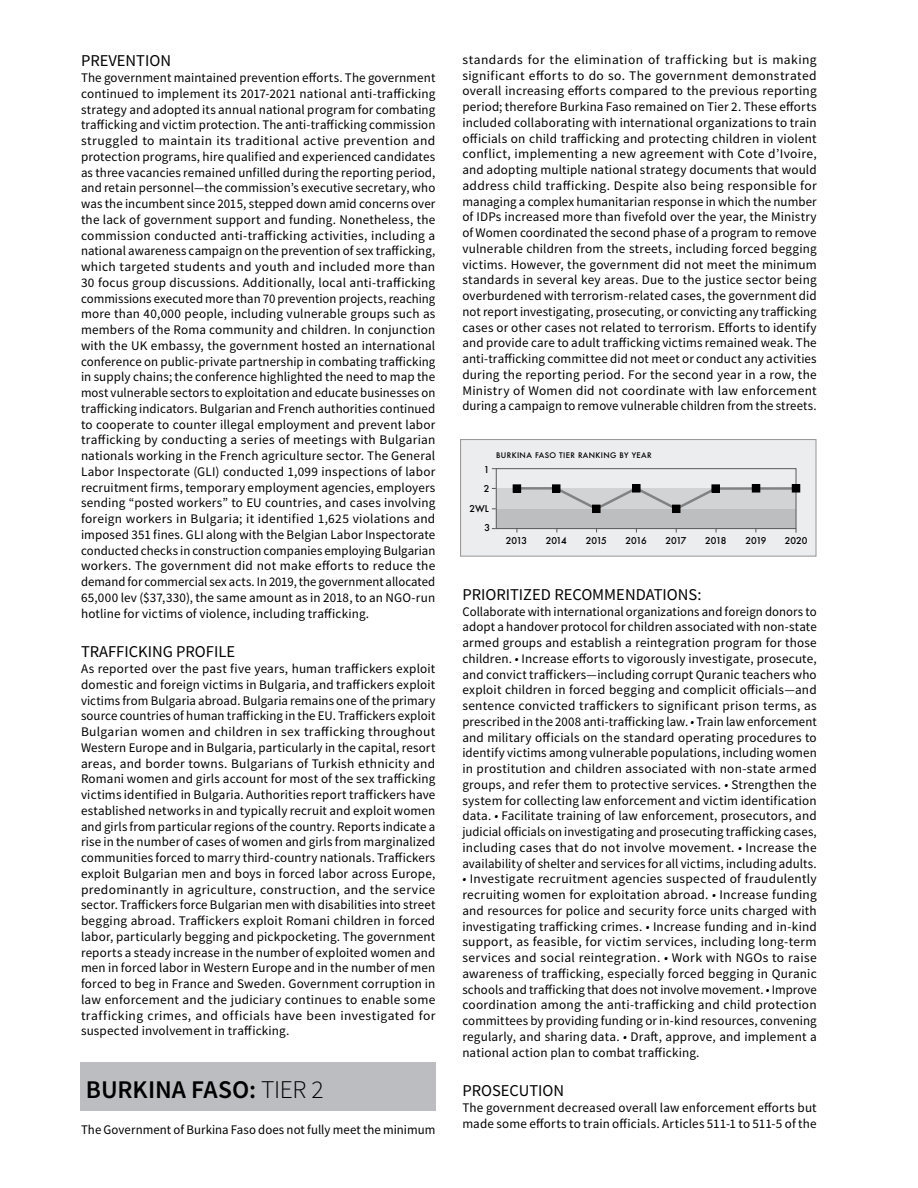
<style>
.page{position:relative;width:918px;height:1188px;background:#fff}
.page>*{position:absolute;margin:0;border:0;box-sizing:border-box;transform-origin:0 0}
.t1{font:600 25.5px "Source Sans Pro";color:#000}
.t2{font:16.5px "Source Sans Pro";color:#000}
.t3{font:13.2px/15.8px "Source Sans Pro";letter-spacing:.01em;color:#000;text-align:justify}
.t4{font:500 9.15px "Futura";letter-spacing:-.075em;color:#000}
.t5{font:500 7.5px "Futura";letter-spacing:.05em;color:#000}
.s1{font-weight:300}
.s2{font-style:italic}
</style>
<div class="page">
<div style="left:80px;top:1063px;width:355px;height:48px;background:#bbbdc0"></div>
<div style="left:461px;top:440px;width:355px;height:116px;background:#ecedee"></div>
<div style="left:460px;top:439px;width:356px;height:118px;border:1px solid #949597"></div>
<div style="left:496px;top:508px;width:300px;height:21px;background:#bcbec0"></div>
<div style="left:496px;top:488px;width:300px;height:21px;background:#d1d3d4"></div>
<div style="left:496px;top:468px;width:300px;height:61px;border:1px solid #585a5c"></div>
<svg style="left:512px;top:486px;width:287px;height:26px"></svg>
<div style="left:513px;top:485px;width:8px;height:7px;background:#000"></div>
<div style="left:513px;top:484px;width:8px;height:9px;border:1px solid #000"></div>
<div style="left:552px;top:485px;width:8px;height:7px;background:#000"></div>
<div style="left:552px;top:484px;width:8px;height:9px;border:1px solid #000"></div>
<div style="left:593px;top:505px;width:7px;height:8px;background:#000"></div>
<div style="left:592px;top:505px;width:8px;height:8px;border:1px solid #000"></div>
<div style="left:633px;top:485px;width:7px;height:7px;background:#000"></div>
<div style="left:632px;top:484px;width:8px;height:8px;border:1px solid #000"></div>
<div style="left:672px;top:505px;width:8px;height:8px;background:#000"></div>
<div style="left:712px;top:485px;width:7px;height:7px;background:#000"></div>
<div style="left:712px;top:484px;width:8px;height:9px;border:1px solid #000"></div>
<div style="left:752px;top:485px;width:8px;height:7px;background:#000"></div>
<div style="left:752px;top:484px;width:8px;height:8px;border:1px solid #000"></div>
<div style="left:792px;top:485px;width:8px;height:7px;background:#000"></div>
<div style="left:792px;top:484px;width:8px;height:8px;border:1px solid #000"></div>
<p class="t2" style="left:81px;top:50px;width:92px">PREVENTION</p>
<p class="t3" style="left:81px;top:70px;width:356px">The government maintained prevention efforts. The government continued to implement its 2017-2021 national anti-trafficking strategy and adopted its annual national program for combating trafficking and victim protection. The anti-trafficking commission struggled to maintain its traditional active prevention and protection programs, hire qualified and experienced candidates as three vacancies remained unfilled during the reporting period, and retain personnel—the commission’s executive secretary, who was the incumbent since 2015, stepped down amid concerns over the lack of government support and funding. Nonetheless, the commission conducted anti-trafficking activities, including a national awareness campaign on the prevention of sex trafficking, which targeted students and youth and included more than 30 focus group discussions. Additionally, local anti-trafficking commissions executed more than 70 prevention projects, reaching more than 40,000 people, including vulnerable groups such as members of the Roma community and children. In conjunction with the UK embassy, the government hosted an international conference on public-private partnership in combating trafficking in supply chains; the conference highlighted the need to map the most vulnerable sectors to exploitation and educate businesses on trafficking indicators. Bulgarian and French authorities continued to cooperate to counter illegal employment and prevent labor trafficking by conducting a series of meetings with Bulgarian nationals working in the French agriculture sector. The General Labor Inspectorate (GLI) conducted 1,099 inspections of labor recruitment firms, temporary employment agencies, employers sending “posted workers” to EU countries, and cases involving foreign workers in Bulgaria; it identified 1,625 violations and imposed 351 fines. GLI along with the Belgian Labor Inspectorate conducted checks in construction companies employing Bulgarian workers. The government did not make efforts to reduce the demand for commercial sex acts. In 2019, the government allocated 65,000 lev ($37,330), the same amount as in 2018, to an NGO-run hotline for victims of violence, including trafficking.</p>
<p class="t2" style="left:81px;top:641px;width:156px">TRAFFICKING PROFILE</p>
<p class="t3" style="left:81px;top:661px;width:356px">As reported over the past five years, human traffickers exploit domestic and foreign victims in Bulgaria, and traffickers exploit victims from Bulgaria abroad. Bulgaria remains one of the primary source countries of human trafficking in the EU. Traffickers exploit Bulgarian women and children in sex trafficking throughout Western Europe and in Bulgaria, particularly in the capital, resort areas, and border towns. Bulgarians of Turkish ethnicity and Romani women and girls account for most of the sex trafficking victims identified in Bulgaria. Authorities report traffickers have established networks in and typically recruit and exploit women and girls from particular regions of the country. Reports indicate a rise in the number of cases of women and girls from marginalized communities forced to marry third-country nationals. Traffickers exploit Bulgarian men and boys in forced labor across Europe, predominantly in agriculture, construction, and the service sector. Traffickers force Bulgarian men with disabilities into street begging abroad. Traffickers exploit Romani children in forced labor, particularly begging and pickpocketing. The government reports a steady increase in the number of exploited women and men in forced labor in Western Europe and in the number of men forced to beg in France and Sweden. Government corruption in law enforcement and the judiciary continues to enable some trafficking crimes, and officials have been investigated for suspected involvement in trafficking.</p>
<h1 class="t1" style="left:86px;top:1073px;width:239px">BURKINA FASO: <span class="s1">TIER 2</span></h1>
<p class="t3" style="left:81px;top:1122px;width:356px">The Government of Burkina Faso does not fully meet the minimum</p>
<p class="t3" style="left:462px;top:51px;width:356px">standards for the elimination of trafficking but is making significant efforts to do so. The government demonstrated overall increasing efforts compared to the previous reporting period; therefore Burkina Faso remained on Tier 2. These efforts included collaborating with international organizations to train officials on child trafficking and protecting children in violent conflict, implementing a new agreement with Cote d’Ivoire, and adopting multiple national strategy documents that would address child trafficking. Despite also being responsible for managing a complex humanitarian response in which the number of IDPs increased more than fivefold over the year, the Ministry of Women coordinated the second phase of a program to remove vulnerable children from the streets, including forced begging victims. However, the government did not meet the minimum standards in several key areas. Due to the justice sector being overburdened with terrorism-related cases, the government did not report investigating, prosecuting, or convicting any trafficking cases or other cases not related to terrorism. Efforts to identify and provide care to adult trafficking victims remained weak. The anti-trafficking committee did not meet or conduct any activities during the reporting period. For the second year in a row, the Ministry of Women did not coordinate with law enforcement during a campaign to remove vulnerable children from the streets.</p>
<p class="t5" style="left:496px;top:450px;width:157px">BURKINA FASO TIER RANKING BY YEAR</p>
<p class="t4" style="left:484px;top:463px;width:7px">1</p>
<p class="t4" style="left:484px;top:482px;width:7px">2</p>
<p class="t4" style="left:470px;top:502px;width:21px">2WL</p>
<p class="t4" style="left:485px;top:522px;width:7px">3</p>
<p class="t4" style="left:506px;top:534px;width:23px">2013</p>
<p class="t4" style="left:546px;top:534px;width:23px">2014</p>
<p class="t4" style="left:586px;top:534px;width:23px">2015</p>
<p class="t4" style="left:626px;top:534px;width:23px">2016</p>
<p class="t4" style="left:666px;top:534px;width:23px">2017</p>
<p class="t4" style="left:705px;top:534px;width:23px">2018</p>
<p class="t4" style="left:745px;top:534px;width:23px">2019</p>
<p class="t4" style="left:785px;top:534px;width:24px">2020</p>
<p class="t2" style="left:462px;top:584px;width:241px">PRIORITIZED RECOMMENDATIONS:</p>
<p class="t3" style="left:462px;top:603px;width:356px">Collaborate with international organizations and foreign donors to adopt a handover protocol for children associated with non-state armed groups and establish a reintegration program for those children. <span class="s2">•</span> Increase efforts to vigorously investigate, prosecute, and convict traffickers—including corrupt Quranic teachers who exploit children in forced begging and complicit officials—and sentence convicted traffickers to significant prison terms, as prescribed in the 2008 anti-trafficking law. <span class="s2">•</span> Train law enforcement and military officials on the standard operating procedures to identify victims among vulnerable populations, including women in prostitution and children associated with non-state armed groups, and refer them to protective services. <span class="s2">•</span> Strengthen the system for collecting law enforcement and victim identification data. <span class="s2">•</span> Facilitate training of law enforcement, prosecutors, and judicial officials on investigating and prosecuting trafficking cases, including cases that do not involve movement. <span class="s2">•</span> Increase the availability of shelter and services for all victims, including adults.</p>
<p class="t3" style="left:462px;top:871px;width:356px"><span class="s2">•</span> Investigate recruitment agencies suspected of fraudulently recruiting women for exploitation abroad. <span class="s2">•</span> Increase funding and resources for police and security force units charged with investigating trafficking crimes. <span class="s2">•</span> Increase funding and in-kind support, as feasible, for victim services, including long-term services and social reintegration. <span class="s2">•</span> Work with NGOs to raise awareness of trafficking, especially forced begging in Quranic schools and trafficking that does not involve movement. <span class="s2">•</span> Improve coordination among the anti-trafficking and child protection committees by providing funding or in-kind resources, convening regularly, and sharing data. <span class="s2">•</span> Draft, approve, and implement a national action plan to combat trafficking.</p>
<p class="t2" style="left:462px;top:1080px;width:103px">PROSECUTION</p>
<p class="t3" style="left:462px;top:1100px;width:356px">The government decreased overall law enforcement efforts but made some efforts to train officials. Articles 511-1 to 511-5 of the</p>
</div>
